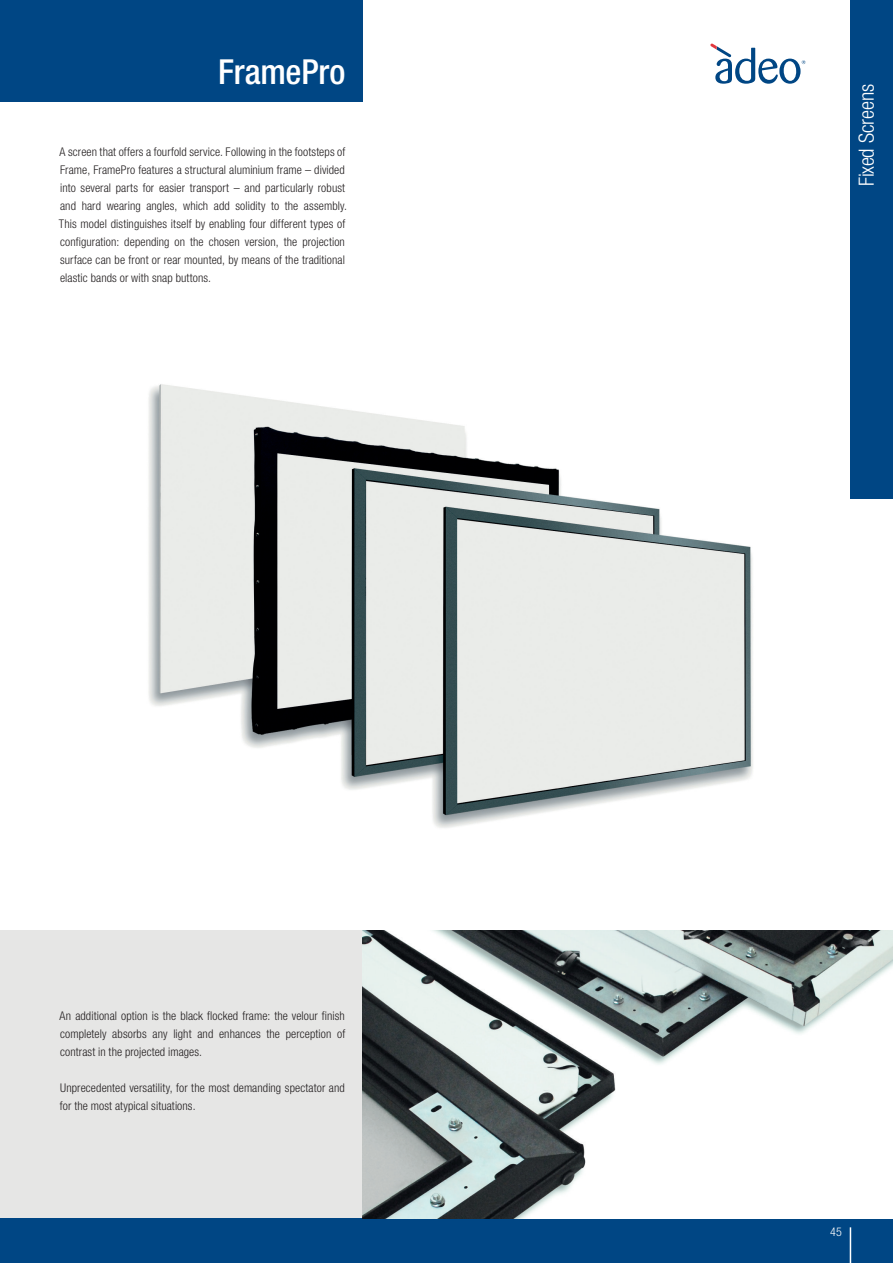
<style>
.page{position:relative;width:893px;height:1263px;background:#fff}
.page>*{position:absolute;margin:0;border:0;box-sizing:border-box;transform-origin:0 0}
.t1{font:500 condensed 34.5px "Helvetica Neue LT Pro";letter-spacing:-.005em;color:#fff}
.t2{font:300 condensed 21px "Helvetica Neue LT Pro";letter-spacing:-.01em;color:#fff}
.t3{font:300 condensed 12px/18px "Helvetica Neue LT Pro";letter-spacing:.01em;color:#231f20}
.t4{font:300 condensed 12px "Helvetica Neue LT Pro";color:#fff}
</style>
<div class="page">
<div style="left:0;top:930px;width:893px;height:333px;background:#e6e6e5"></div>
<div style="left:0;top:1218px;width:893px;height:45px;background:#004684"></div>
<hr style="left:850px;top:1227px;width:1px;height:36px;background:#fff">
<div style="left:850px;top:0;width:43px;height:498px;background:#004684"></div>
<svg style="left:710px;top:43px;width:95px;height:41px"></svg>
<div style="left:0;top:0;width:362px;height:102px;background:#004684"></div>
<img style="left:148px;top:384px;width:605px;height:444px">
<img style="left:362px;top:930px;width:531px;height:288px">
<p class="t1" style="left:218px;top:51px;width:129px">FramePro</p>
<p class="t3" style="left:59px;top:143px;width:290px">A screen that offers a fourfold service. Following in the footsteps of Frame, FramePro features a structural aluminium frame – divided into several parts for easier transport – and particularly robust and hard wearing angles, which add solidity to the assembly.<br>This model distinguishes itself by enabling four different types of configuration: depending on the chosen version, the projection surface can be front or rear mounted, by means of the traditional elastic bands or with snap buttons.</p>
<p class="t3" style="left:60px;top:1007px;width:287px;text-align:justify">An additional option is the black flocked frame: the velour finish completely absorbs any light and enhances the perception of contrast in the projected images.</p>
<p class="t3" style="left:60px;top:1079px;width:286px">Unprecedented versatility, for the most demanding spectator and for the most atypical situations.</p>
<h2 class="t2" style="left:854px;top:186px;width:104px;rotate:-90deg">Fixed Screens</h2>
<p class="t4" style="left:830px;top:1225px;width:13px">45</p>
</div>
